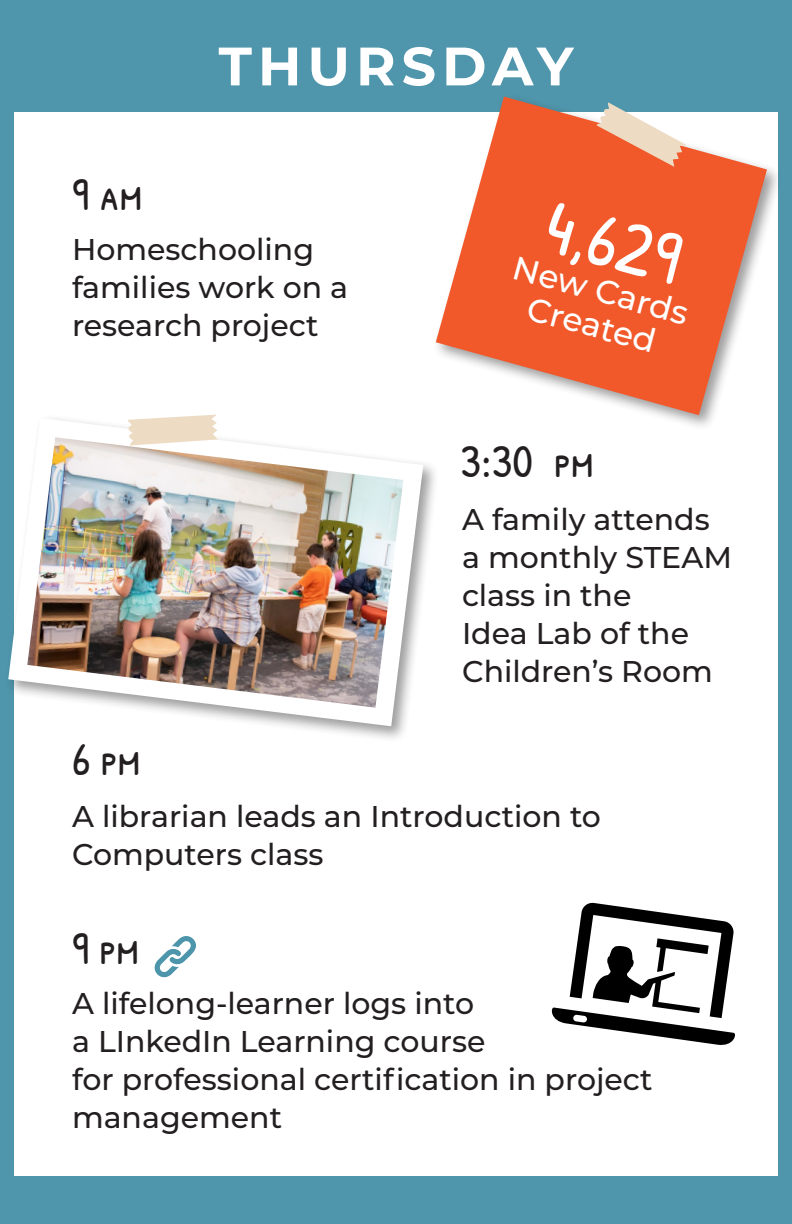
<style>
.page{position:relative;width:792px;height:1224px;background:#fff}
.page>*{position:absolute;margin:0;border:0;box-sizing:border-box;transform-origin:0 0}
.t1{font:76px "Patrick Hand SC";color:#fff}
.t2{font:700 54px "Montserrat";letter-spacing:.11em;color:#fff}
.t3{font:46px "Patrick Hand SC";color:#231f20}
.t4{font:500 33px/35.4px "Montserrat";color:#fff;text-align:center}
.t5{font:500 30px/38px "Montserrat";color:#231f20}
</style>
<div class="page">
<div style="left:0;top:10px;width:14px;height:1214px;background:#4f95ab"></div>
<div style="left:778px;top:10px;width:14px;height:1214px;background:#4f95ab"></div>
<div style="left:0;top:0;width:792px;height:112px;background:#4f95ab"></div>
<div style="left:0;top:1176px;width:792px;height:48px;background:#4f95ab"></div>
<div style="left:433px;top:93px;width:350px;height:339px;background:#231f20;opacity:.45"></div>
<svg style="left:436px;top:97px;width:331px;height:318px;fill:#f1592b"></svg>
<svg style="left:551px;top:902px;width:184px;height:143px"></svg>
<svg style="left:154px;top:936px;width:42px;height:42px"></svg>
<div style="left:4px;top:414px;width:436px;height:329px;background:#231f20;opacity:.45"></div>
<svg style="left:8px;top:418px;width:415px;height:308px"></svg>
<img style="left:27px;top:437px;width:376px;height:271px">
<svg style="left:128px;top:415px;width:90px;height:30px"></svg>
<svg style="left:597px;top:102px;width:89px;height:65px"></svg>
<p class="t2" style="left:219px;top:27px;width:356px">THURSDAY</p>
<p class="t3" style="left:72px;top:162px;width:71px">9 am</p>
<p class="t5" style="left:72px;top:229px;width:244px">Homeschooling</p>
<p class="t5" style="left:72px;top:267px;width:278px">families work on a research project</p>
<p class="t3" style="left:72px;top:727px;width:70px">6 pm</p>
<p class="t1" style="left:561px;top:173px;width:139px;rotate:15deg">4,629</p>
<p class="t4" style="left:519px;top:249px;width:182px;rotate:15deg">New Cards<br>Created</p>
<p class="t3" style="left:461px;top:429px;width:134px">3:30 pm</p>
<p class="t5" style="left:462px;top:499px;width:271px">A family attends a monthly STEAM class in the<br>Idea Lab of the<br>Children’s Room</p>
<p class="t5" style="left:72px;top:796px;width:530px">A librarian leads an Introduction to<br>Computers class</p>
<p class="t3" style="left:72px;top:916px;width:68px">9 pm</p>
<p class="t5" style="left:72px;top:983px;width:582px">A lifelong-learner logs into<br>a LInkedIn Learning course<br>for professional certification in project management</p>
</div>
